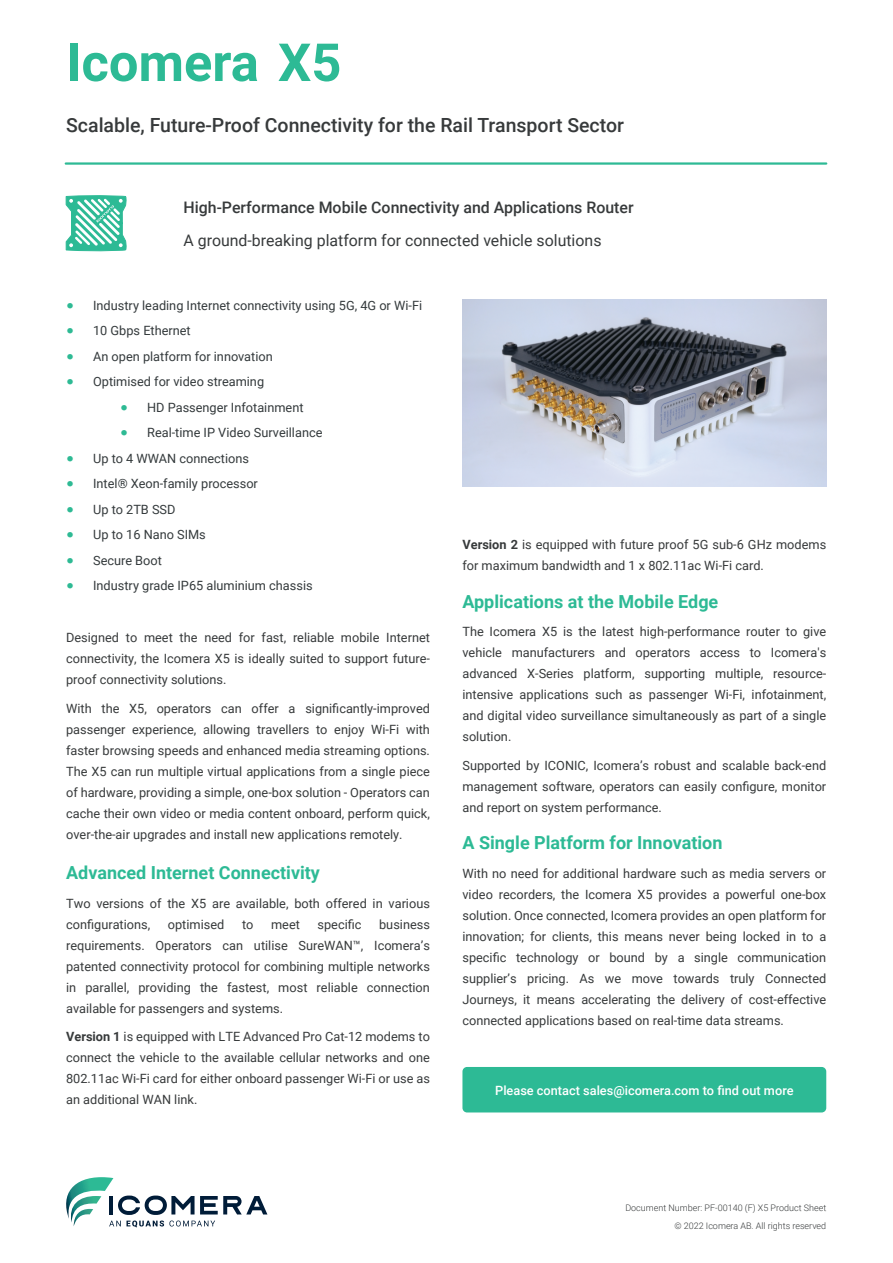
<style>
.page{position:relative;width:893px;height:1263px;background:#fff}
.page>*{position:absolute;margin:0;border:0;box-sizing:border-box;transform-origin:0 0}
.t1{font:700 52.5px "Roboto";color:#2dba95}
.t2{font:500 19.5px "Roboto";color:#373a3b}
.t3{font:700 18px "Roboto";color:#2dba95}
.t4{font:500 15.9px "Roboto";color:#373a3b}
.t5{font:15.9px "Roboto";color:#373a3b}
.t6{font:12.75px/21px "Roboto";color:#373a3b;text-align:justify}
.t7{font:12.75px "Roboto";color:#343a3c}
.t8{font:500 12.75px "Roboto";color:#fff}
.t9{font:300 9px/18px "Roboto";color:#373a3b;text-align:right}
.s1{font-family:"Helvetica Neue";color:#2eba94}
.s2{font-weight:700}
</style>
<div class="page">
<svg style="left:66px;top:1177px;width:201px;height:50px"></svg>
<hr style="left:66px;top:162px;width:760px;height:3px;background:#2dba95">
<img style="left:462px;top:300px;width:364px;height:186px">
<div style="left:462px;top:1067px;width:364px;height:45px;background:#2dba95;border-radius:5px"></div>
<svg style="left:66px;top:195px;width:61px;height:57px"></svg>
<h1 class="t1" style="left:66px;top:42px;width:277px">Icomera X5</h1>
<h2 class="t2" style="left:66px;top:117px;width:559px">Scalable, Future-Proof Connectivity for the Rail Transport Sector</h2>
<p class="t4" style="left:184px;top:201px;width:452px">High-Performance Mobile Connectivity and Applications Router</p>
<p class="t5" style="left:184px;top:234px;width:419px">A ground-breaking platform for connected vehicle solutions</p>
<p class="t7" style="left:66px;top:300px;width:358px"><span class="s1">●</span> Industry leading Internet connectivity using 5G, 4G or Wi-Fi</p>
<p class="t7" style="left:66px;top:325px;width:126px"><span class="s1">●</span> 10 Gbps Ethernet</p>
<p class="t7" style="left:66px;top:351px;width:208px"><span class="s1">●</span> An open platform for innovation</p>
<p class="t7" style="left:66px;top:376px;width:200px"><span class="s1">●</span> Optimised for video streaming</p>
<p class="t7" style="left:120px;top:402px;width:185px"><span class="s1">●</span> HD Passenger Infotainment</p>
<p class="t7" style="left:120px;top:427px;width:204px"><span class="s1">●</span> Real-time IP Video Surveillance</p>
<p class="t7" style="left:66px;top:453px;width:184px"><span class="s1">●</span> Up to 4 WWAN connections</p>
<p class="t7" style="left:66px;top:478px;width:193px"><span class="s1">●</span> Intel® Xeon-family processor</p>
<p class="t7" style="left:66px;top:504px;width:111px"><span class="s1">●</span> Up to 2TB SSD</p>
<p class="t7" style="left:66px;top:529px;width:141px"><span class="s1">●</span> Up to 16 Nano SIMs</p>
<p class="t7" style="left:66px;top:555px;width:97px"><span class="s1">●</span> Secure Boot</p>
<p class="t7" style="left:66px;top:580px;width:248px"><span class="s1">●</span> Industry grade IP65 aluminium chassis</p>
<p class="t6" style="left:66px;top:628px;width:365px">Designed to meet the need for fast, reliable mobile Internet connectivity, the Icomera X5 is ideally suited to support future&shy;proof connectivity solutions.</p>
<p class="t6" style="left:66px;top:699px;width:365px">With the X5, operators can offer a significantly-improved passenger experience, allowing travellers to enjoy Wi-Fi with faster browsing speeds and enhanced media streaming options.<br>The X5 can run multiple virtual applications from a single piece of hardware, providing a simple, one-box solution - Operators can cache their own video or media content onboard, perform quick, over-the-air upgrades and install new applications remotely.</p>
<h3 class="t3" style="left:66px;top:866px;width:255px">Advanced Internet Connectivity</h3>
<p class="t6" style="left:66px;top:894px;width:365px">Two versions of the X5 are available, both offered in various configurations,</p>
<p class="t6" style="left:168px;top:915px;width:58px">optimised</p>
<p class="t6" style="left:242px;top:915px;width:13px">to</p>
<p class="t6" style="left:271px;top:915px;width:30px">meet</p>
<p class="t6" style="left:318px;top:915px;width:45px">specific</p>
<p class="t6" style="left:66px;top:915px;width:365px;text-indent:313px">business requirements. Operators can utilise SureWAN™, Icomera’s patented connectivity protocol for combining multiple networks in parallel, providing the fastest, most reliable connection available for passengers and systems.</p>
<p class="t6" style="left:66px;top:1027px;width:365px"><span class="s2">Version 1</span> is equipped with LTE Advanced Pro Cat-12 modems to connect the vehicle to the available cellular networks and one 802.11ac Wi-Fi card for either onboard passenger Wi-Fi or use as an additional WAN link.</p>
<p class="t6" style="left:462px;top:535px;width:365px"><span class="s2">Version 2</span> is equipped with future proof 5G sub-6 GHz modems for maximum bandwidth and 1 x 802.11ac Wi-Fi card.</p>
<h3 class="t3" style="left:462px;top:594px;width:257px">Applications at the Mobile Edge</h3>
<p class="t6" style="left:462px;top:622px;width:365px">The Icomera X5 is the latest high-performance router to give vehicle manufacturers and operators access to Icomera's advanced X-Series platform, supporting multiple, resource&shy;intensive applications such as passenger Wi-Fi, infotainment, and digital video surveillance simultaneously as part of a single solution.</p>
<p class="t6" style="left:462px;top:756px;width:365px">Supported by ICONIC, Icomera’s robust and scalable back-end management software, operators can easily configure, monitor and report on system performance.</p>
<h3 class="t3" style="left:462px;top:836px;width:262px">A Single Platform for Innovation</h3>
<p class="t6" style="left:462px;top:864px;width:365px">With no need for additional hardware such as media servers or video recorders, the Icomera X5 provides a powerful one-box solution. Once connected, Icomera provides an open platform for innovation; for clients, this means never being locked in to a specific technology or bound by a single communication supplier’s pricing. As we move towards truly Connected Journeys, it means accelerating the delivery of cost-effective connected applications based on real-time data streams.</p>
<p class="t8" style="left:495px;top:1085px;width:300px">Please contact sales@icomera.com to find out more</p>
<p class="t9" style="left:625px;top:1199px;width:202px">Document Number: PF-00140 (F) X5 Product Sheet © 2022 Icomera AB. All rights reserved</p>
</div>
